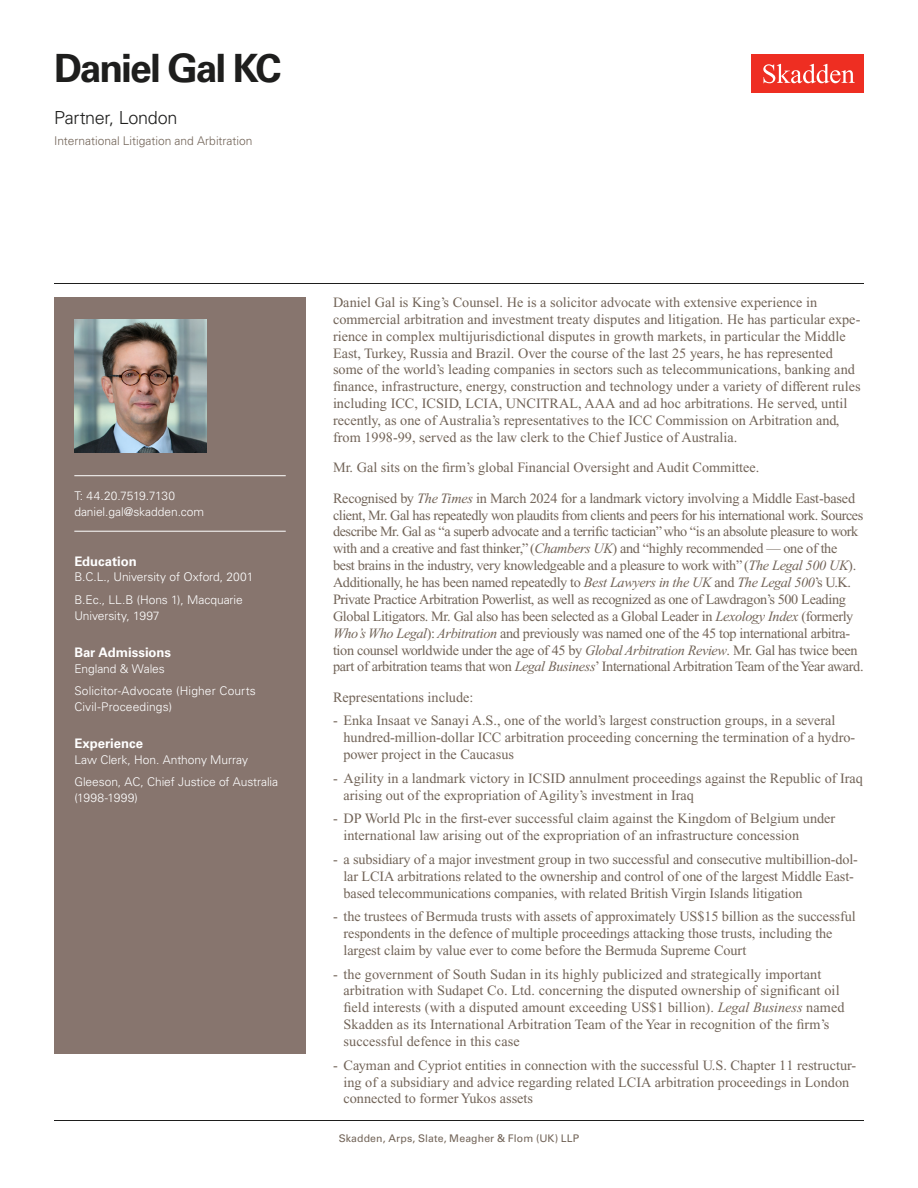
<style>
.page{position:relative;width:918px;height:1188px;background:#fff}
.page>*{position:absolute;margin:0;border:0;box-sizing:border-box;transform-origin:0 0}
.Name{font:700 39px "Univers LT Std";letter-spacing:-.055em;color:#1e1e1d}
.Title_and_Office{font:300 18px "Univers LT Std";letter-spacing:-.02em;color:#1e1e1d}
.Main_Body{font:14.25px/16.8px "Times New Roman PS Std";letter-spacing:-.015em;color:#726458}
.Main_Body_Bulleted{font:14.25px/16.8px "Times New Roman PS Std";color:#726458}
.Bar_Admission_Education{font:700 13.2px "Univers LT Std";color:#fff}
.Sidebar_text{font:300 12px/15.8px "Univers LT Std";letter-spacing:-.005em;color:#fff}
.Practice{font:300 12px "Univers LT Std";color:#726458}
.Email{font:300 12px "Univers LT Std";letter-spacing:-.005em;color:#fff}
.Phone_Number{font:300 12px "Univers LT Std";letter-spacing:-.015em;color:#fff}
.Folio{font:10.5px "Univers LT Std";letter-spacing:.01em;color:#726458}
.s1{font-style:italic}
</style>
<div class="page">
<div style="left:752px;top:54px;width:112px;height:39px;background:#ee2e22"></div>
<svg style="left:763px;top:64px;width:92px;height:19px"></svg>
<div style="left:54px;top:297px;width:252px;height:756px;background:#87756e"></div>
<hr style="left:74px;top:475px;width:212px;height:1px;background:#fff">
<hr style="left:74px;top:531px;width:212px;height:1px;background:#fff">
<img style="left:74px;top:320px;width:132px;height:132px">
<hr style="left:54px;top:1120px;width:810px;height:1px;background:#1e1e1d">
<hr style="left:54px;top:283px;width:810px;height:1px;background:#1e1e1d">
<h1 class="Name" style="left:54px;top:46px;width:229px">Daniel Gal KC</h1>
<h2 class="Title_and_Office" style="left:54px;top:107px;width:125px">Partner, London</h2>
<h3 class="Practice" style="left:54px;top:134px;width:200px">International Litigation and Arbitration</h3>
<p class="Phone_Number" style="left:74px;top:489px;width:102px">T: 44.20.7519.7130</p>
<p class="Email" style="left:74px;top:504px;width:131px">daniel.gal@skadden.com</p>
<p class="Bar_Admission_Education" style="left:74px;top:553px;width:64px">Education</p>
<p class="Sidebar_text" style="left:74px;top:569px;width:181px">B.C.L., University of Oxford, 2001</p>
<p class="Sidebar_text" style="left:74px;top:592px;width:170px">B.Ec., LL.B (Hons 1), Macquarie<br>University, 1997</p>
<p class="Bar_Admission_Education" style="left:74px;top:644px;width:98px">Bar Admissions</p>
<p class="Sidebar_text" style="left:74px;top:660px;width:92px">England &amp; Wales</p>
<p class="Sidebar_text" style="left:74px;top:683px;width:183px">Solicitor-Advocate (Higher Courts<br>Civil-Proceedings)</p>
<p class="Bar_Admission_Education" style="left:74px;top:736px;width:70px">Experience</p>
<p class="Sidebar_text" style="left:74px;top:752px;width:175px">Law Clerk, Hon. Anthony Murray</p>
<p class="Sidebar_text" style="left:74px;top:774px;width:205px">Gleeson, AC, Chief Justice of Australia (1998-1999)</p>
<p class="Main_Body" style="left:333px;top:294px;width:529px">Daniel Gal is King’s Counsel. He is a solicitor advocate with extensive experience in commercial arbitration and investment treaty disputes and litigation. He has particular expe&shy;rience in complex multijurisdictional disputes in growth markets, in particular the Middle East, Turkey, Russia and Brazil. Over the course of the last 25 years, he has represented some of the world’s leading companies in sectors such as telecommunications, banking and finance, infrastructure, energy, construction and technology under a variety of different rules including ICC, ICSID, LCIA, UNCITRAL, AAA and ad hoc arbitrations. He served, until recently, as one of Australia’s representatives to the ICC Commission on Arbitration and, from 1998-99, served as the law clerk to the Chief Justice of Australia.</p>
<p class="Main_Body" style="left:333px;top:459px;width:428px">Mr. Gal sits on the firm’s global Financial Oversight and Audit Committee.</p>
<p class="Main_Body" style="left:333px;top:490px;width:532px">Recognised by <span class="s1">The Times</span> in March 2024 for a landmark victory involving a Middle East-based client, Mr. Gal has repeatedly won plaudits from clients and peers for his international work. Sources describe Mr. Gal as “a superb advocate and a terrific tactician” who “is an absolute pleasure to work with and a creative and fast thinker,” (<span class="s1">Chambers UK</span>) and “highly recommended — one of the<br>best brains in the industry, very knowledgeable and a pleasure to work with” (<span class="s1">The Legal 500 UK</span>).<br>Additionally, he has been named repeatedly to <span class="s1">Best Lawyers in the UK</span> and <span class="s1">The Legal 500</span>’s U.K.<br>Private Practice Arbitration Powerlist, as well as recognized as one of Lawdragon’s 500 Leading Global Litigators. Mr. Gal also has been selected as a Global Leader in <span class="s1">Lexology Index</span> (formerly <span class="s1">Who’s Who Legal</span>): <span class="s1">Arbitration</span> and previously was named one of the 45 top international arbitra&shy;tion counsel worldwide under the age of 45 by <span class="s1">Global Arbitration Review</span>. Mr. Gal has twice been part of arbitration teams that won <span class="s1">Legal Business</span>’ International Arbitration Team of the Year award.</p>
<p class="Main_Body" style="left:333px;top:689px;width:142px">Representations include:</p>
<p class="Main_Body_Bulleted" style="left:344px;top:712px;width:513px;text-indent:-10px">- Enka Insaat ve Sanayi A.S., one of the world’s largest construction groups, in a several hundred-million-dollar ICC arbitration proceeding concerning the termination of a hydro&shy;power project in the Caucasus</p>
<p class="Main_Body_Bulleted" style="left:344px;top:770px;width:521px;text-indent:-10px">- Agility in a landmark victory in ICSID annulment proceedings against the Republic of Iraq arising out of the expropriation of Agility’s investment in Iraq</p>
<p class="Main_Body_Bulleted" style="left:344px;top:810px;width:493px;text-indent:-10px">- DP World Plc in the first-ever successful claim against the Kingdom of Belgium under international law arising out of the expropriation of an infrastructure concession</p>
<p class="Main_Body_Bulleted" style="left:344px;top:851px;width:516px;text-indent:-10px">- a subsidiary of a major investment group in two successful and consecutive multibillion-dol&shy;lar LCIA arbitrations related to the ownership and control of one of the largest Middle East&shy;based telecommunications companies, with related British Virgin Islands litigation</p>
<p class="Main_Body_Bulleted" style="left:344px;top:908px;width:514px;text-indent:-10px">- the trustees of Bermuda trusts with assets of approximately US$15 billion as the successful respondents in the defence of multiple proceedings attacking those trusts, including the largest claim by value ever to come before the Bermuda Supreme Court</p>
<p class="Main_Body_Bulleted" style="left:344px;top:965px;width:503px;text-indent:-10px">- the government of South Sudan in its highly publicized and strategically important arbitration with Sudapet Co. Ltd. concerning the disputed ownership of significant oil field interests (with a disputed amount exceeding US$1 billion). <span class="s1">Legal Business</span> named Skadden as its International Arbitration Team of the Year in recognition of the firm’s successful defence in this case</p>
<p class="Main_Body_Bulleted" style="left:344px;top:1057px;width:514px;text-indent:-10px">- Cayman and Cypriot entities in connection with the successful U.S. Chapter 11 restructur&shy;ing of a subsidiary and advice regarding related LCIA arbitration proceedings in London connected to former Yukos assets</p>
<p class="Folio" style="left:339px;top:1132px;width:242px">Skadden, Arps, Slate, Meagher &amp; Flom (UK) LLP</p>
</div>
